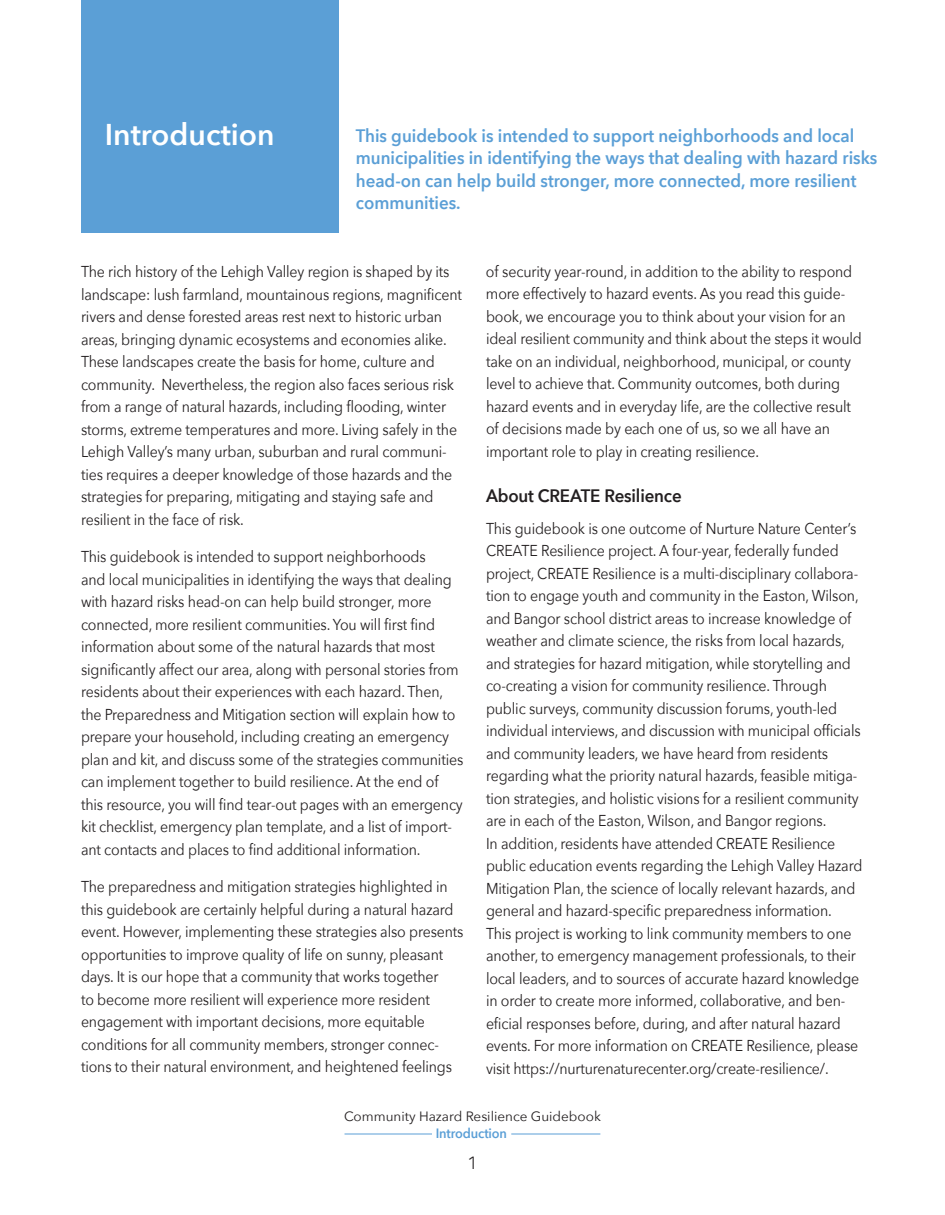
<style>
.page{position:relative;width:945px;height:1215px;background:#fff}
.page>*{position:absolute;margin:0;border:0;box-sizing:border-box;transform-origin:0 0}
.t1{font:600 30px "Avenir Next";color:#fff}
.t2{font:600 18px/22.5px "Avenir Next";color:#5b9fd6;scale:.94 1}
.t3{font:600 18px "Avenir Next";letter-spacing:-.01em;color:#231f20;scale:.94 1}
.t4{font:300 18px "Kohinoor Devanagari";color:#231f20}
.t5{font:15.75px/22.5px "Avenir Next";letter-spacing:-.01em;color:#231f20;scale:.9 1}
.t6{font:13.5px "Avenir Next";color:#231f20}
.t7{font:600 13.5px "Avenir Next";letter-spacing:-.01em;color:#5b9fd6;scale:.95 1}
</style>
<div class="page">
<div style="left:81px;top:0;width:257px;height:232px;background:#5b9fd6"></div>
<hr style="left:511px;top:1134px;width:89px;height:1px;background:#5b9fd6">
<hr style="left:345px;top:1134px;width:87px;height:1px;background:#5b9fd6">
<h1 class="t1" style="left:105px;top:109px;width:171px">Introduction</h1>
<p class="t2" style="left:356px;top:124px;width:556px">This guidebook is intended to support neighborhoods and local municipalities in identifying the ways that dealing with hazard risks head-on can help build stronger, more connected, more resilient communities.</p>
<p class="t5" style="left:81px;top:260px;width:425px">The rich history of the Lehigh Valley region is shaped by its landscape: lush farmland, mountainous regions, magnificent rivers and dense forested areas rest next to historic urban areas, bringing dynamic ecosystems and economies alike.<br>These landscapes create the basis for home, culture and community. Nevertheless, the region also faces serious risk from a range of natural hazards, including flooding, winter storms, extreme temperatures and more. Living safely in the Lehigh Valley’s many urban, suburban and rural communi&shy;ties requires a deeper knowledge of those hazards and the strategies for preparing, mitigating and staying safe and resilient in the face of risk.</p>
<p class="t5" style="left:81px;top:545px;width:426px">This guidebook is intended to support neighborhoods<br>and local municipalities in identifying the ways that dealing with hazard risks head-on can help build stronger, more connected, more resilient communities. You will first find information about some of the natural hazards that most significantly affect our area, along with personal stories from residents about their experiences with each hazard. Then, the Preparedness and Mitigation section will explain how to prepare your household, including creating an emergency plan and kit, and discuss some of the strategies communities can implement together to build resilience. At the end of this resource, you will find tear-out pages with an emergency kit checklist, emergency plan template, and a list of import&shy;ant contacts and places to find additional information.</p>
<p class="t5" style="left:81px;top:875px;width:427px">The preparedness and mitigation strategies highlighted in this guidebook are certainly helpful during a natural hazard event. However, implementing these strategies also presents opportunities to improve quality of life on sunny, pleasant days. It is our hope that a community that works together<br>to become more resilient will experience more resident engagement with important decisions, more equitable conditions for all community members, stronger connec&shy;tions to their natural environment, and heightened feelings</p>
<p class="t5" style="left:486px;top:259px;width:419px">of security year-round, in addition to the ability to respond more effectively to hazard events. As you read this guide&shy;book, we encourage you to think about your vision for an ideal resilient community and think about the steps it would take on an individual, neighborhood, municipal, or county level to achieve that. Community outcomes, both during hazard events and in everyday life, are the collective result of decisions made by each one of us, so we all have an important role to play in creating resilience.</p>
<p class="t3" style="left:486px;top:481px;width:210px">About CREATE Resilience</p>
<p class="t5" style="left:486px;top:516px;width:420px">This guidebook is one outcome of Nurture Nature Center’s CREATE Resilience project. A four-year, federally funded project, CREATE Resilience is a multi-disciplinary collabora&shy;tion to engage youth and community in the Easton, Wilson, and Bangor school district areas to increase knowledge of weather and climate science, the risks from local hazards, and strategies for hazard mitigation, while storytelling and co-creating a vision for community resilience. Through public surveys, community discussion forums, youth-led individual interviews, and discussion with municipal officials and community leaders, we have heard from residents regarding what the priority natural hazards, feasible mitiga&shy;tion strategies, and holistic visions for a resilient community are in each of the Easton, Wilson, and Bangor regions.<br>In addition, residents have attended CREATE Resilience public education events regarding the Lehigh Valley Hazard Mitigation Plan, the science of locally relevant hazards, and general and hazard-specific preparedness information.<br>This project is working to link community members to one another, to emergency management professionals, to their local leaders, and to sources of accurate hazard knowledge in order to create more informed, collaborative, and ben&shy;eficial responses before, during, and after natural hazard events. For more information on CREATE Resilience, please visit https://nurturenaturecenter.org/create-resilience/.</p>
<p class="t6" style="left:344px;top:1104px;width:258px">Community Hazard Resilience Guidebook</p>
<p class="t4" style="left:469px;top:1152px;width:9px">1</p>
<p class="t7" style="left:436px;top:1122px;width:76px">Introduction</p>
</div>
